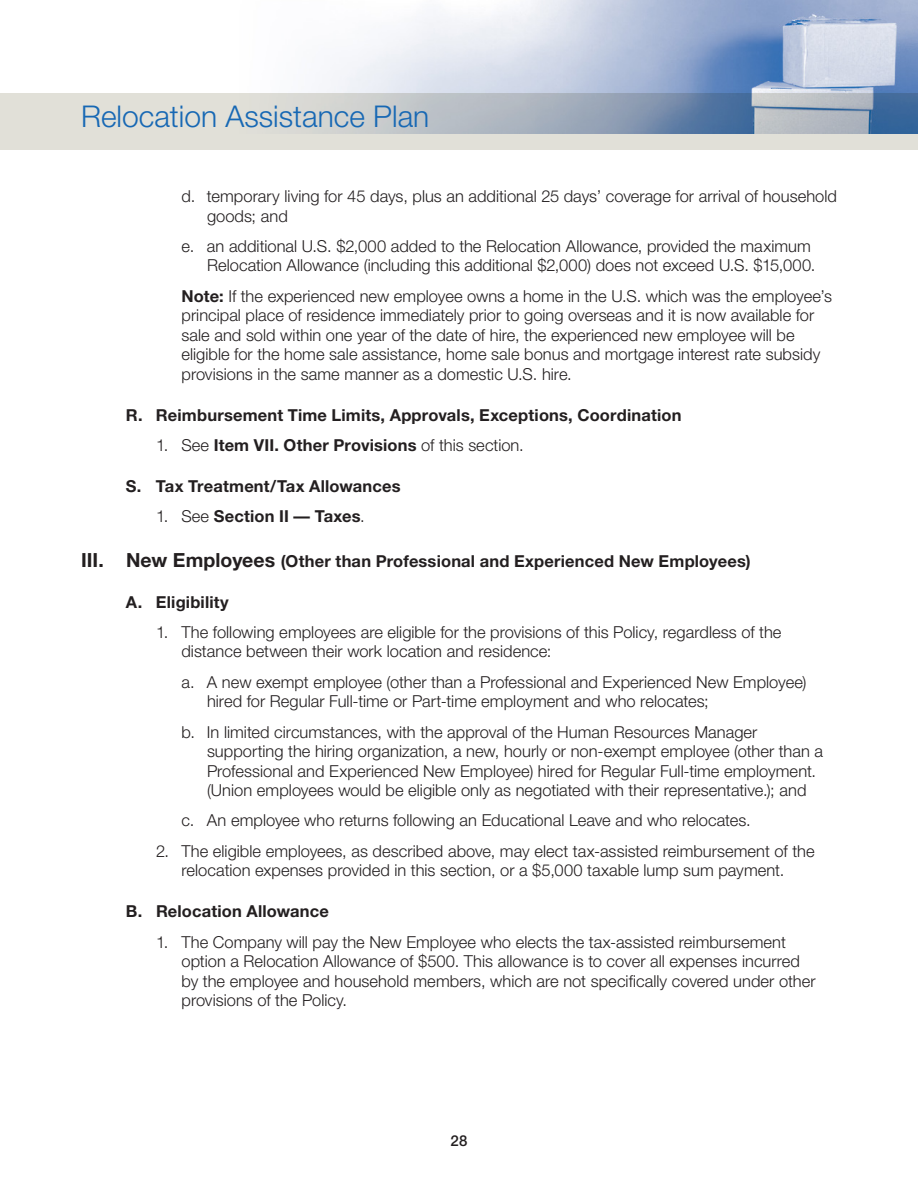
<style>
.page{position:relative;width:918px;height:1188px;background:#fff}
.page>*{position:absolute;margin:0;border:0;box-sizing:border-box;transform-origin:0 0}
.t1{font:300 30px "Helvetica Neue";color:#1768b4}
.HD_2_Indent_1{font:300 16.5px/19.5px "Helvetica Neue";color:#231f20}
.HD_2_Indent_2{font:300 16.5px/19.5px "Helvetica Neue";color:#231f20}
.HD_2{font:700 16.5px "Helvetica Neue";letter-spacing:.01em;color:#231f20}
.HD_1{font:700 16.5px "Helvetica Neue";letter-spacing:.01em;color:#231f20}
.HD_2_Indent_1-2{font:700 16.5px "Helvetica Neue";letter-spacing:.01em;color:#231f20}
.t2{font:500 15px "Helvetica Neue";color:#231f20}
.s1{font-weight:700}
.s2{font-weight:300}
.s3{font-size:19.5px}
</style>
<div class="page">
<div style="left:0;top:93px;width:918px;height:57px;background:#e1e0d8"></div>
<img style="left:311px;top:0;width:607px;height:133px">
<h1 class="t1" style="left:81px;top:98px;width:350px">Relocation Assistance Plan</h1>
<p class="HD_2_Indent_2" style="left:207px;top:186px;width:632px;text-indent:-26px">d. temporary living for 45 days, plus an additional 25 days’ coverage for arrival of household goods; and</p>
<p class="HD_2_Indent_2" style="left:182px;top:236px;width:635px;text-align:right">e. an additional U.S. $2,000 added to the Relocation Allowance, provided the maximum<br>Relocation Allowance (including this additional $2,000) does not exceed U.S. $15,000.</p>
<p class="HD_2_Indent_1" style="left:182px;top:286px;width:652px"><span class="s1">Note:</span> If the experienced new employee owns a home in the U.S. which was the employee’s principal place of residence immediately prior to going overseas and it is now available for sale and sold within one year of the date of hire, the experienced new employee will be eligible for the home sale assistance, home sale bonus and mortgage interest rate subsidy provisions in the same manner as a domestic U.S. hire.</p>
<p class="HD_2" style="left:126px;top:405px;width:557px">R. Reimbursement Time Limits, Approvals, Exceptions, Coordination</p>
<p class="HD_2_Indent_1-2" style="left:156px;top:435px;width:369px"><span class="s2">1. See</span> Item VII. Other Provisions <span class="s2">of this section.</span></p>
<p class="HD_2" style="left:126px;top:476px;width:276px">S. Tax Treatment/Tax Allowances</p>
<p class="HD_2_Indent_1-2" style="left:156px;top:506px;width:210px"><span class="s2">1. See</span> Section II — Taxes<span class="s2">.</span></p>
<p class="HD_1" style="left:81px;top:550px;width:671px"><span class="s3">III. New Employees</span> (Other than Professional and Experienced New Employees)</p>
<p class="HD_2" style="left:126px;top:592px;width:104px">A. Eligibility</p>
<p class="HD_2_Indent_1" style="left:182px;top:622px;width:602px;text-indent:-26px">1. The following employees are eligible for the provisions of this Policy, regardless of the distance between their work location and residence:</p>
<p class="HD_2_Indent_2" style="left:207px;top:672px;width:601px;text-indent:-26px">a. A new exempt employee (other than a Professional and Experienced New Employee) hired for Regular Full-time or Part-time employment and who relocates;</p>
<p class="HD_2_Indent_2" style="left:207px;top:722px;width:618px;text-indent:-26px">b. In limited circumstances, with the approval of the Human Resources Manager supporting the hiring organization, a new, hourly or non-exempt employee (other than a Professional and Experienced New Employee) hired for Regular Full-time employment. (Union employees would be eligible only as negotiated with their representative.); and</p>
<p class="HD_2_Indent_2" style="left:182px;top:810px;width:571px">c. An employee who returns following an Educational Leave and who relocates.</p>
<p class="HD_2_Indent_1" style="left:156px;top:841px;width:660px;text-align:center">2. The eligible employees, as described above, may elect tax-assisted reimbursement of the relocation expenses provided in this section, or a $5,000 taxable lump sum payment.</p>
<p class="HD_2" style="left:126px;top:901px;width:204px">B. Relocation Allowance</p>
<p class="HD_2_Indent_1" style="left:182px;top:932px;width:636px;text-indent:-26px">1. The Company will pay the New Employee who elects the tax-assisted reimbursement option a Relocation Allowance of $500. This allowance is to cover all expenses incurred by the employee and household members, which are not specifically covered under other provisions of the Policy.</p>
<p class="t2" style="left:451px;top:1131px;width:18px">28</p>
</div>
